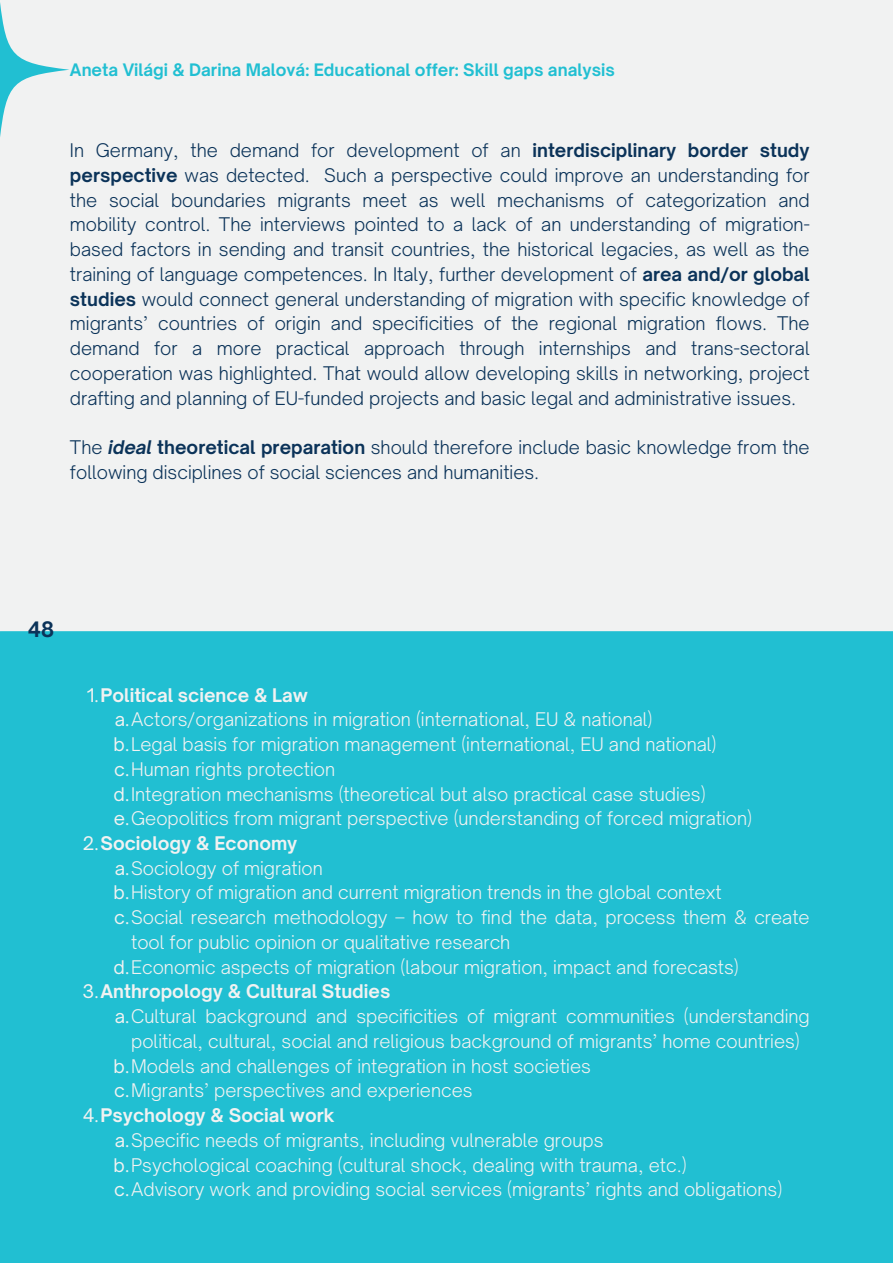
<style>
.page{position:relative;width:893px;height:1264px;background:#fff}
.page>*{position:absolute;margin:0;border:0;box-sizing:border-box;transform-origin:0 0}
.t1{font:700 20.4px "Open Sauce One";color:#0b3359}
.t2{font:300 18px/24.8px "Open Sauce One";color:#f1f2f2}
.t3{font:300 18px/24.8px "Open Sauce One";color:#0b3359;text-align:justify}
.t4{font:700 18px "Open Sauce One";color:#f1f2f2}
.t5{font:700 16.5px "Open Sauce One";color:#21bfd2}
.s1{font-weight:700}
.s2{font-weight:700;font-style:italic}
.s3{font-weight:400}
</style>
<div class="page">
<div style="left:0;top:0;width:892px;height:1262px;background:#f1f2f2"></div>
<svg style="left:0;top:2px;width:69px;height:135px"></svg>
<div style="left:0;top:631px;width:892px;height:631px;background:#21bfd2"></div>
<p class="t5" style="left:70px;top:59px;width:546px">Aneta Világi &amp; Darina Malová: Educational offer: Skill gaps analysis</p>
<p class="t3" style="left:70px;top:138px;width:741px">In Germany, the demand for development of an <span class="s1">interdisciplinary border study perspective</span> was detected. Such a perspective could improve an understanding for the social boundaries migrants meet as well mechanisms of categorization and mobility control. The interviews pointed to a lack of an understanding of migration&shy;based factors in sending and transit countries, the historical legacies, as well as the training of language competences. In Italy, further development of <span class="s1">area and/or global studies</span> would connect general understanding of migration with specific knowledge of migrants’ countries of origin and specificities of the regional migration flows. The demand for a more practical approach through internships and trans-sectoral cooperation was highlighted. That would allow developing skills in networking, project drafting and planning of EU-funded projects and basic legal and administrative issues.</p>
<p class="t3" style="left:70px;top:435px;width:741px">The <span class="s2">ideal</span> <span class="s1">theoretical preparation</span> should therefore include basic knowledge from the following disciplines of social sciences and humanities.</p>
<p class="t1" style="left:28px;top:617px;width:28px">48</p>
<p class="t4" style="left:87px;top:683px;width:223px"><span class="s3">1.</span>Political science &amp; Law</p>
<p class="t2" style="left:115px;top:707px;width:539px"><span class="s3">a.</span>Actors/organizations in migration (international, EU &amp; national)</p>
<p class="t2" style="left:114px;top:731px;width:604px"><span class="s3">b.</span>Legal basis for migration management (international, EU and national)</p>
<p class="t2" style="left:114px;top:756px;width:222px"><span class="s3">c.</span>Human rights protection</p>
<p class="t2" style="left:114px;top:781px;width:593px"><span class="s3">d.</span>Integration mechanisms (theoretical but also practical case studies)</p>
<p class="t2" style="left:114px;top:806px;width:640px"><span class="s3">e.</span>Geopolitics from migrant perspective (understanding of forced migration)</p>
<p class="t4" style="left:83px;top:832px;width:216px"><span class="s3">2.</span>Sociology &amp; Economy</p>
<p class="t2" style="left:115px;top:855px;width:209px"><span class="s3">a.</span>Sociology of migration</p>
<p class="t2" style="left:114px;top:880px;width:609px"><span class="s3">b.</span>History of migration and current migration trends in the global context</p>
<p class="t2" style="left:131px;top:905px;width:680px;text-indent:-17px"><span class="s3">c.</span>Social research methodology – how to find the data, process them &amp; create tool for public opinion or qualitative research</p>
<p class="t2" style="left:114px;top:954px;width:626px"><span class="s3">d.</span>Economic aspects of migration (labour migration, impact and forecasts)</p>
<p class="t4" style="left:83px;top:980px;width:309px"><span class="s3">3.</span>Anthropology &amp; Cultural Studies</p>
<p class="t2" style="left:115px;top:1003px;width:696px;text-align:center"><span class="s3">a.</span>Cultural background and specificities of migrant communities (understanding political, cultural, social and religious background of migrants’ home countries)</p>
<p class="t2" style="left:114px;top:1053px;width:478px"><span class="s3">b.</span>Models and challenges of integration in host societies</p>
<p class="t2" style="left:114px;top:1078px;width:360px"><span class="s3">c.</span>Migrants’ perspectives and experiences</p>
<p class="t4" style="left:83px;top:1104px;width:253px"><span class="s3">4.</span>Psychology &amp; Social work</p>
<p class="t2" style="left:115px;top:1127px;width:490px"><span class="s3">a.</span>Specific needs of migrants, including vulnerable groups</p>
<p class="t2" style="left:114px;top:1152px;width:574px"><span class="s3">b.</span>Psychological coaching (cultural shock, dealing with trauma, etc.)</p>
<p class="t2" style="left:114px;top:1177px;width:669px"><span class="s3">c.</span>Advisory work and providing social services (migrants’ rights and obligations)</p>
</div>
